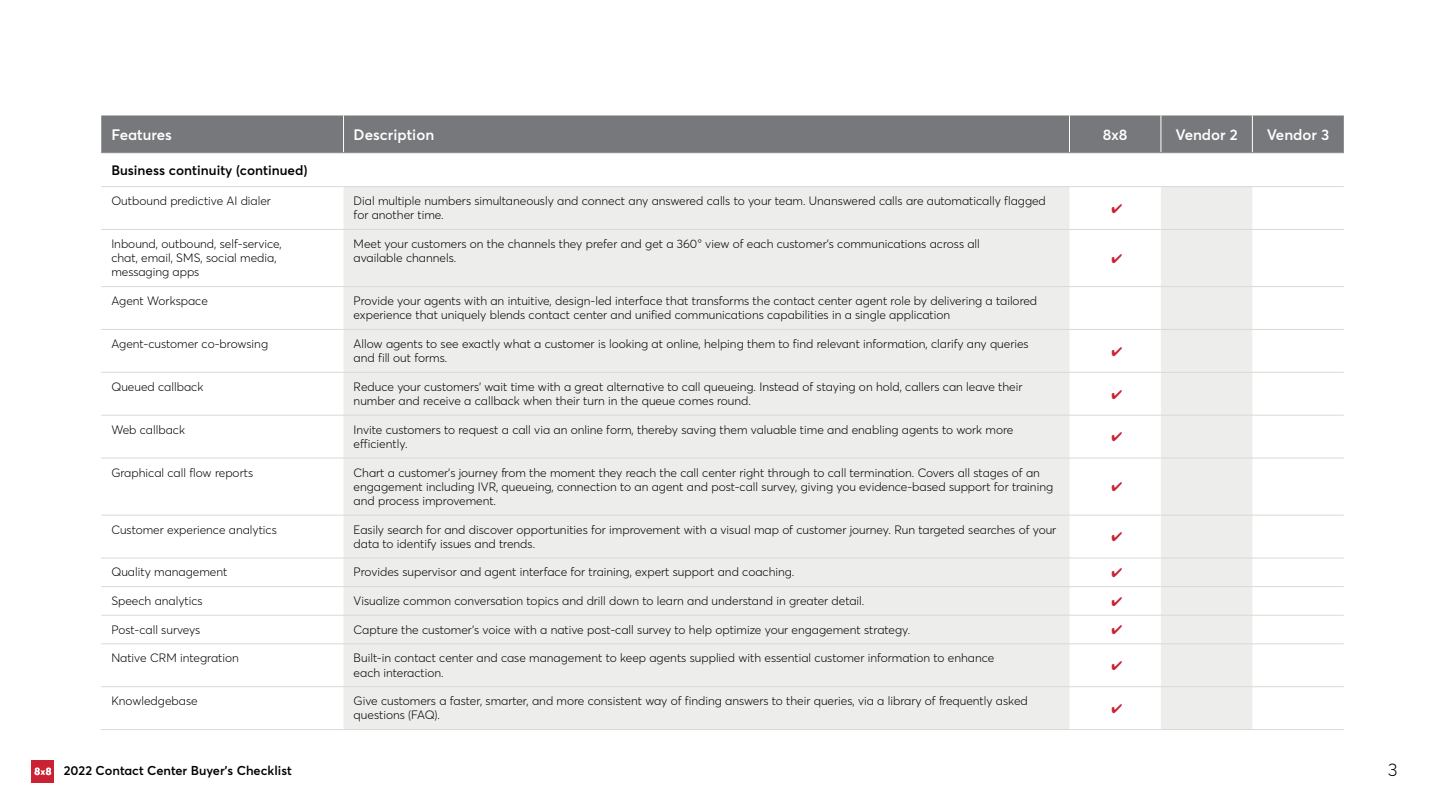
<style>
.page{position:relative;width:1440px;height:810px;background:#fff}
.page>*{position:absolute;margin:0;border:0;box-sizing:border-box;transform-origin:0 0}
.t1{font:300 18px "Averta";color:#000101}
.t2{font:600 15px "Averta";color:#fff}
.t3{font:600 13.5px "Averta";color:#000}
.t4{font:600 12.75px "Averta";color:#000101}
.t5{font:300 12px/14.2px "Averta";color:#000}
</style>
<div class="page">
<div style="left:32px;top:760px;width:22px;height:23px;background:#cb2233"></div>
<svg style="left:34px;top:767px;width:17px;height:8px"></svg>
<div style="left:101px;top:116px;width:1243px;height:36px;background:#76787b"></div>
<svg style="left:344px;top:187px;width:908px;height:542px;background:#eeeeec"></svg>
<hr style="left:343px;top:116px;width:1px;height:36px;background:#fff">
<hr style="left:1069px;top:116px;width:1px;height:36px;background:#fff">
<hr style="left:1161px;top:116px;width:1px;height:36px;background:#fff">
<hr style="left:1252px;top:116px;width:1px;height:36px;background:#fff">
<hr style="left:101px;top:415px;width:243px;height:1px;background:#d9dad5">
<hr style="left:344px;top:415px;width:726px;height:1px;background:#d9dad5">
<hr style="left:1070px;top:415px;width:91px;height:1px;background:#d9dad5">
<hr style="left:1161px;top:415px;width:91px;height:1px;background:#d9dad5">
<hr style="left:1252px;top:415px;width:92px;height:1px;background:#d9dad5">
<hr style="left:101px;top:458px;width:243px;height:1px;background:#d9dad5">
<hr style="left:344px;top:458px;width:726px;height:1px;background:#d9dad5">
<hr style="left:1070px;top:458px;width:91px;height:1px;background:#d9dad5">
<hr style="left:1161px;top:458px;width:91px;height:1px;background:#d9dad5">
<hr style="left:1252px;top:458px;width:92px;height:1px;background:#d9dad5">
<hr style="left:101px;top:558px;width:243px;height:1px;background:#d9dad5">
<hr style="left:344px;top:558px;width:726px;height:1px;background:#d9dad5">
<hr style="left:1070px;top:558px;width:91px;height:1px;background:#d9dad5">
<hr style="left:1161px;top:558px;width:91px;height:1px;background:#d9dad5">
<hr style="left:1252px;top:558px;width:92px;height:1px;background:#d9dad5">
<hr style="left:101px;top:586px;width:243px;height:1px;background:#d9dad5">
<hr style="left:344px;top:586px;width:726px;height:1px;background:#d9dad5">
<hr style="left:1070px;top:586px;width:91px;height:1px;background:#d9dad5">
<hr style="left:1161px;top:586px;width:91px;height:1px;background:#d9dad5">
<hr style="left:1252px;top:586px;width:92px;height:1px;background:#d9dad5">
<hr style="left:101px;top:615px;width:243px;height:1px;background:#d9dad5">
<hr style="left:344px;top:615px;width:726px;height:1px;background:#d9dad5">
<hr style="left:1070px;top:615px;width:91px;height:1px;background:#d9dad5">
<hr style="left:1161px;top:615px;width:91px;height:1px;background:#d9dad5">
<hr style="left:1252px;top:615px;width:92px;height:1px;background:#d9dad5">
<hr style="left:101px;top:644px;width:243px;height:1px;background:#d9dad5">
<hr style="left:344px;top:644px;width:726px;height:1px;background:#d9dad5">
<hr style="left:1070px;top:644px;width:91px;height:1px;background:#d9dad5">
<hr style="left:1161px;top:644px;width:91px;height:1px;background:#d9dad5">
<hr style="left:1252px;top:644px;width:92px;height:1px;background:#d9dad5">
<hr style="left:101px;top:687px;width:243px;height:1px;background:#d9dad5">
<hr style="left:344px;top:687px;width:726px;height:1px;background:#d9dad5">
<hr style="left:1070px;top:687px;width:91px;height:1px;background:#d9dad5">
<hr style="left:1161px;top:687px;width:91px;height:1px;background:#d9dad5">
<hr style="left:1252px;top:687px;width:92px;height:1px;background:#d9dad5">
<hr style="left:101px;top:229px;width:243px;height:1px;background:#d9dad5">
<hr style="left:344px;top:229px;width:726px;height:1px;background:#d9dad5">
<hr style="left:1070px;top:229px;width:91px;height:1px;background:#d9dad5">
<hr style="left:1161px;top:229px;width:91px;height:1px;background:#d9dad5">
<hr style="left:1252px;top:229px;width:92px;height:1px;background:#d9dad5">
<hr style="left:101px;top:286px;width:243px;height:1px;background:#d9dad5">
<hr style="left:344px;top:286px;width:726px;height:1px;background:#d9dad5">
<hr style="left:1070px;top:286px;width:91px;height:1px;background:#d9dad5">
<hr style="left:1161px;top:286px;width:91px;height:1px;background:#d9dad5">
<hr style="left:1252px;top:286px;width:92px;height:1px;background:#d9dad5">
<hr style="left:101px;top:329px;width:243px;height:1px;background:#d9dad5">
<hr style="left:344px;top:329px;width:726px;height:1px;background:#d9dad5">
<hr style="left:1070px;top:329px;width:91px;height:1px;background:#d9dad5">
<hr style="left:1161px;top:329px;width:91px;height:1px;background:#d9dad5">
<hr style="left:1252px;top:329px;width:92px;height:1px;background:#d9dad5">
<hr style="left:101px;top:372px;width:243px;height:1px;background:#d9dad5">
<hr style="left:344px;top:372px;width:726px;height:1px;background:#d9dad5">
<hr style="left:1070px;top:372px;width:91px;height:1px;background:#d9dad5">
<hr style="left:1161px;top:372px;width:91px;height:1px;background:#d9dad5">
<hr style="left:1252px;top:372px;width:92px;height:1px;background:#d9dad5">
<hr style="left:101px;top:515px;width:243px;height:1px;background:#d9dad5">
<hr style="left:344px;top:515px;width:726px;height:1px;background:#d9dad5">
<hr style="left:1070px;top:515px;width:91px;height:1px;background:#d9dad5">
<hr style="left:1161px;top:515px;width:91px;height:1px;background:#d9dad5">
<hr style="left:1252px;top:515px;width:92px;height:1px;background:#d9dad5">
<hr style="left:101px;top:729px;width:243px;height:1px;background:#d9dad5">
<hr style="left:344px;top:729px;width:726px;height:1px;background:#d9dad5">
<hr style="left:1070px;top:729px;width:91px;height:1px;background:#d9dad5">
<hr style="left:1161px;top:729px;width:91px;height:1px;background:#d9dad5">
<hr style="left:1252px;top:729px;width:92px;height:1px;background:#d9dad5">
<hr style="left:101px;top:152px;width:243px;height:1px;background:#898a8d">
<hr style="left:344px;top:152px;width:726px;height:1px;background:#898a8d">
<hr style="left:1070px;top:152px;width:91px;height:1px;background:#898a8d">
<hr style="left:1161px;top:152px;width:91px;height:1px;background:#898a8d">
<hr style="left:1252px;top:152px;width:92px;height:1px;background:#898a8d">
<hr style="left:101px;top:186px;width:243px;height:1px;background:#d9dad5">
<hr style="left:344px;top:186px;width:726px;height:1px;background:#d9dad5">
<hr style="left:1070px;top:186px;width:91px;height:1px;background:#d9dad5">
<hr style="left:1161px;top:186px;width:91px;height:1px;background:#d9dad5">
<hr style="left:1252px;top:186px;width:92px;height:1px;background:#d9dad5">
<svg style="left:1112px;top:204px;width:10px;height:9px"></svg>
<svg style="left:1112px;top:254px;width:10px;height:9px"></svg>
<svg style="left:1112px;top:347px;width:10px;height:9px"></svg>
<svg style="left:1112px;top:389px;width:10px;height:10px"></svg>
<svg style="left:1112px;top:432px;width:10px;height:10px"></svg>
<svg style="left:1112px;top:482px;width:10px;height:10px"></svg>
<svg style="left:1112px;top:532px;width:10px;height:10px"></svg>
<svg style="left:1112px;top:568px;width:10px;height:9px"></svg>
<svg style="left:1112px;top:597px;width:10px;height:9px"></svg>
<svg style="left:1112px;top:625px;width:10px;height:10px"></svg>
<svg style="left:1112px;top:661px;width:10px;height:9px"></svg>
<svg style="left:1112px;top:704px;width:10px;height:9px"></svg>
<p class="t2" style="left:111px;top:124px;width:62px">Features</p>
<p class="t2" style="left:354px;top:124px;width:82px">Description</p>
<p class="t2" style="left:1103px;top:124px;width:26px">8x8</p>
<p class="t2" style="left:1175px;top:124px;width:64px">Vendor 2</p>
<p class="t2" style="left:1267px;top:124px;width:64px">Vendor 3</p>
<p class="t3" style="left:111px;top:160px;width:198px">Business continuity (continued)</p>
<p class="t5" style="left:111px;top:193px;width:161px">Outbound predictive AI dialer</p>
<p class="t5" style="left:354px;top:193px;width:694px">Dial multiple numbers simultaneously and connect any answered calls to your team. Unanswered calls are automatically flagged for another time.</p>
<p class="t5" style="left:111px;top:236px;width:172px">Inbound, outbound, self-service, chat, email, SMS, social media, messaging apps</p>
<p class="t5" style="left:354px;top:236px;width:628px">Meet your customers on the channels they prefer and get a 360° view of each customer’s communications across all available channels.</p>
<p class="t5" style="left:111px;top:293px;width:98px">Agent Workspace</p>
<p class="t5" style="left:354px;top:293px;width:685px">Provide your agents with an intuitive, design-led interface that transforms the contact center agent role by delivering a tailored experience that uniquely blends contact center and unified communications capabilities in a single application</p>
<p class="t5" style="left:111px;top:336px;width:158px">Agent-customer co-browsing</p>
<p class="t5" style="left:354px;top:336px;width:677px">Allow agents to see exactly what a customer is looking at online, helping them to find relevant information, clarify any queries and fill out forms.</p>
<p class="t5" style="left:111px;top:379px;width:93px">Queued callback</p>
<p class="t5" style="left:354px;top:379px;width:670px">Reduce your customers’ wait time with a great alternative to call queueing. Instead of staying on hold, callers can leave their number and receive a callback when their turn in the queue comes round.</p>
<p class="t5" style="left:111px;top:422px;width:75px">Web callback</p>
<p class="t5" style="left:354px;top:422px;width:661px">Invite customers to request a call via an online form, thereby saving them valuable time and enabling agents to work more efficiently.</p>
<p class="t5" style="left:111px;top:465px;width:143px">Graphical call flow reports</p>
<p class="t5" style="left:354px;top:465px;width:701px">Chart a customer’s journey from the moment they reach the call center right through to call termination. Covers all stages of an engagement including IVR, queueing, connection to an agent and post-call survey, giving you evidence-based support for training and process improvement.</p>
<p class="t5" style="left:111px;top:522px;width:167px">Customer experience analytics</p>
<p class="t5" style="left:354px;top:522px;width:704px">Easily search for and discover opportunities for improvement with a visual map of customer journey. Run targeted searches of your data to identify issues and trends.</p>
<p class="t5" style="left:111px;top:565px;width:118px">Quality management</p>
<p class="t5" style="left:354px;top:565px;width:442px">Provides supervisor and agent interface for training, expert support and coaching.</p>
<p class="t5" style="left:111px;top:593px;width:93px">Speech analytics</p>
<p class="t5" style="left:354px;top:593px;width:512px">Visualize common conversation topics and drill down to learn and understand in greater detail.</p>
<p class="t5" style="left:111px;top:622px;width:90px">Post-call surveys</p>
<p class="t5" style="left:354px;top:622px;width:558px">Capture the customer’s voice with a native post-call survey to help optimize your engagement strategy.</p>
<p class="t5" style="left:111px;top:651px;width:129px">Native CRM integration</p>
<p class="t5" style="left:354px;top:651px;width:642px">Built-in contact center and case management to keep agents supplied with essential customer information to enhance each interaction.</p>
<p class="t5" style="left:111px;top:693px;width:88px">Knowledgebase</p>
<p class="t5" style="left:354px;top:693px;width:676px">Give customers a faster, smarter, and more consistent way of finding answers to their queries, via a library of frequently asked questions (FAQ).</p>
<p class="t4" style="left:64px;top:762px;width:229px">2022 Contact Center Buyer’s Checklist</p>
<h1 class="t1" style="left:1388px;top:758px;width:11px">3</h1>
</div>
